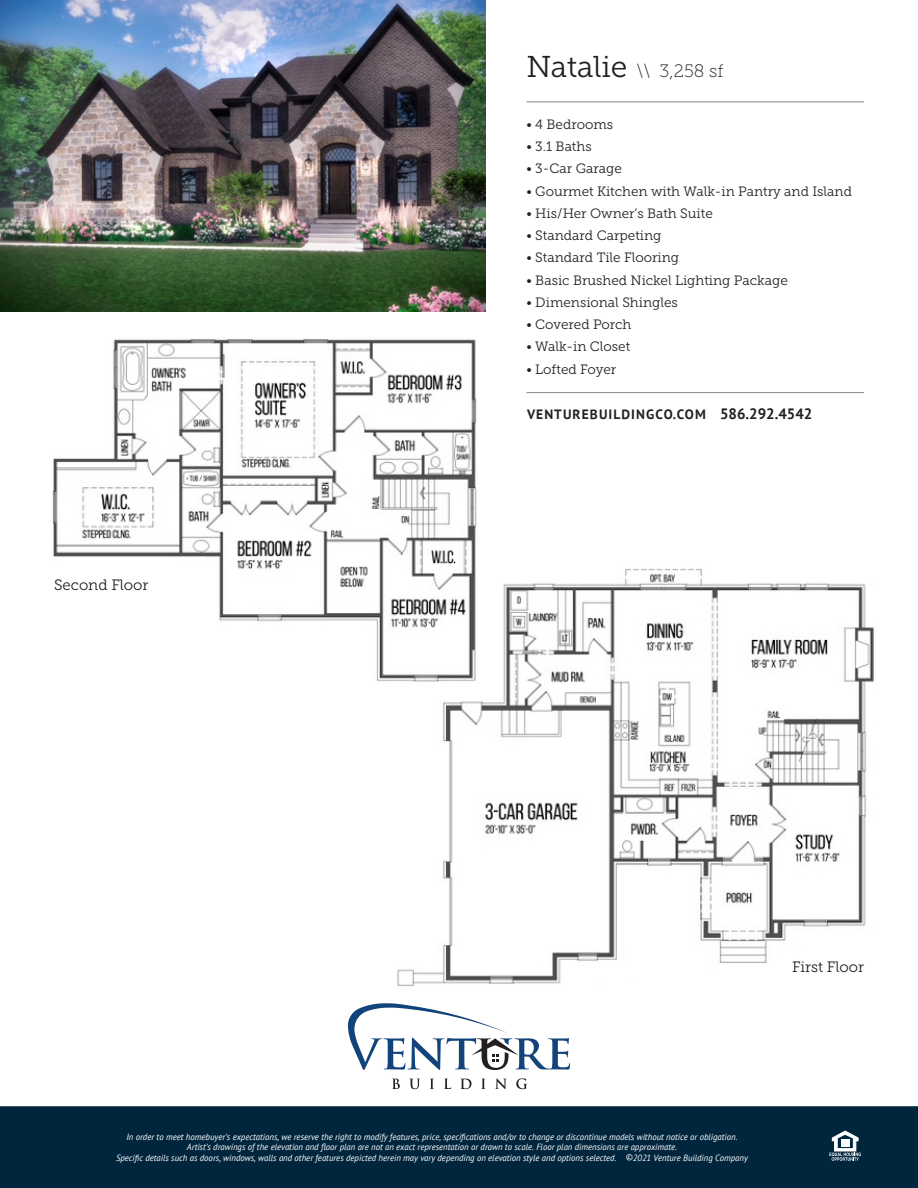
<style>
.page{position:relative;width:918px;height:1188px;background:#fff}
.page>*{position:absolute;margin:0;border:0;box-sizing:border-box;transform-origin:0 0}
.t1{font:18px "Museo Slab 100";color:#231f20}
.t2{font:15px "Museo Slab 300";color:#231f20}
.t3{font:13.5px "Museo Slab 300";color:#231f20}
.t4{font:700 13.5px "PT Sans";letter-spacing:.08em;color:#231f20}
.t5{font:italic 9px/10.5px "PT Sans";color:#fff;text-align:center}
.s1{font-family:"Museo Slab 300";font-size:30px}
.s2{font-size:15px}
</style>
<div class="page">
<div style="left:0;top:1106px;width:918px;height:82px;background:#00263e"></div>
<svg style="left:829px;top:1131px;width:32px;height:30px"></svg>
<svg style="left:392px;top:1079px;width:8px;height:10px"></svg>
<svg style="left:410px;top:1079px;width:10px;height:10px"></svg>
<svg style="left:430px;top:1079px;width:4px;height:10px"></svg>
<svg style="left:444px;top:1079px;width:7px;height:10px"></svg>
<svg style="left:460px;top:1079px;width:12px;height:10px"></svg>
<svg style="left:481px;top:1079px;width:5px;height:10px"></svg>
<svg style="left:495px;top:1078px;width:12px;height:11px"></svg>
<svg style="left:516px;top:1078px;width:11px;height:11px"></svg>
<svg style="left:348px;top:1003px;width:222px;height:67px"></svg>
<img style="left:0;top:0;width:486px;height:312px">
<hr style="left:526px;top:101px;width:338px;height:1px;background:#939598">
<hr style="left:526px;top:392px;width:338px;height:1px;background:#939598">
<img style="left:397px;top:568px;width:477px;height:418px">
<img style="left:52px;top:339px;width:428px;height:346px">
<p class="t1" style="left:526px;top:61px;width:198px"><span class="s1">Natalie</span> \\ 3,258 sf</p>
<p class="t2" style="left:54px;top:576px;width:96px">Second Floor</p>
<p class="t3" style="left:526px;top:117px;width:88px">• 4 Bedrooms</p>
<p class="t3" style="left:526px;top:139px;width:67px">• 3.1 Baths</p>
<p class="t3" style="left:526px;top:161px;width:97px">• 3-Car Garage</p>
<p class="t3" style="left:526px;top:184px;width:327px">• Gourmet Kitchen with Walk-in Pantry and Island</p>
<p class="t3" style="left:526px;top:206px;width:188px">• His/Her Owner’s Bath Suite</p>
<p class="t3" style="left:526px;top:228px;width:137px">• Standard Carpeting</p>
<p class="t3" style="left:526px;top:250px;width:154px">• Standard Tile Flooring</p>
<p class="t3" style="left:526px;top:273px;width:263px">• Basic Brushed Nickel Lighting Package</p>
<p class="t3" style="left:526px;top:295px;width:153px">• Dimensional Shingles</p>
<p class="t3" style="left:526px;top:317px;width:107px">• Covered Porch</p>
<p class="t3" style="left:526px;top:339px;width:105px">• Walk-in Closet</p>
<p class="t3" style="left:526px;top:362px;width:91px">• Lofted Foyer</p>
<p class="t4" style="left:527px;top:405px;width:287px">VENTUREBUILDINGCO.COM <span class="s2">586.292.4542</span></p>
<p class="t2" style="left:792px;top:958px;width:73px">First Floor</p>
<p class="t5" style="left:116px;top:1131px;width:633px">In order to meet homebuyer’s expectations, we reserve the right to modify features, price, specifications and/or to change or discontinue models without notice or obligation.<br>Artist’s drawings of the elevation and floor plan are not an exact representation or drawn to scale. Floor plan dimensions are approximate.<br>Specific details such as doors, windows, walls and other features depicted herein may vary depending on elevation style and options selected. ©2021 Venture Building Company</p>
</div>
